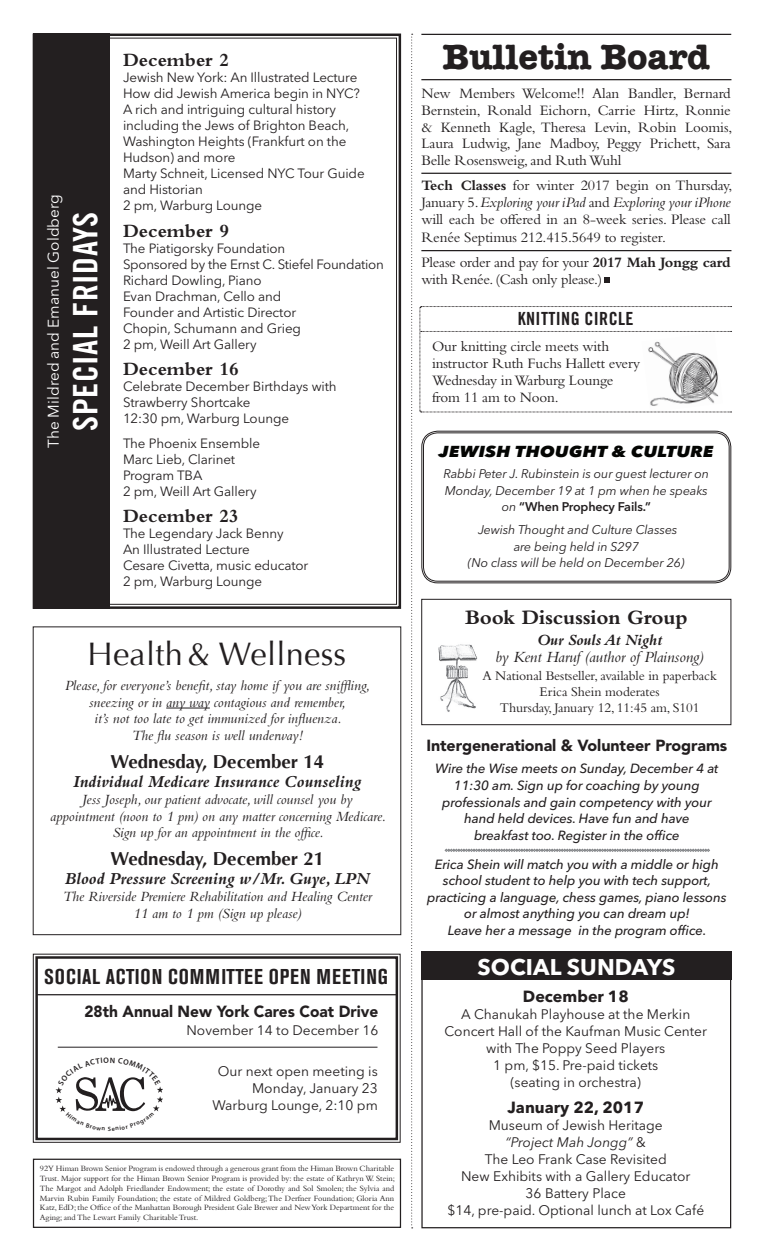
<style>
.page{position:relative;width:765px;height:1260px;background:#fff}
.page>*{position:absolute;margin:0;border:0;box-sizing:border-box;transform-origin:0 0}
.t1{font:700 36.25px "American Typewriter";letter-spacing:-.005em;color:#231f20}
.t2{font:33.75px "Trade Gothic Bold Cond Twenty";letter-spacing:.02em;color:#fff}
.t3{font:32.5px "Optima";letter-spacing:.01em;color:#231f20}
.t4{font:700 22.5px "Avenir Next LT Pro";letter-spacing:.005em;color:#fff}
.t5{font:700 condensed 21.25px "Akzidenz Grotesk BE";letter-spacing:.045em;color:#231f20}
.t6{font:700 21.25px "Bembo Std";letter-spacing:-.01em;color:#231f20}
.t7{font:700 19.38px "Bembo Std";color:#231f20}
.t8{font:700 18.75px "Optima";color:#231f20}
.t9{font:18.12px "Trade Gothic Bold Cond Twenty";letter-spacing:.02em;color:#231f20}
.t10{font:italic 700 17.5px "Bembo Std";color:#231f20}
.t11{font:italic 16.25px "Bembo Std";letter-spacing:-.005em;color:#231f20}
.t12{font:italic 700 16.25px "Bembo";letter-spacing:-.005em;color:#231f20}
.t13{font:700 16.12px "Avenir Next LT Pro";color:#231f20}
.t14{font:900 16px "Avenir";letter-spacing:-.005em;color:#231f20}
.t15{font:italic 800 15.75px "Avenir Next LT Pro";letter-spacing:.02em;color:#040503;scale:1.12 1}
.t16{font:15.38px "Avenir Next LT Pro";color:#fff}
.t17{font:15px/17px "Bembo Std";letter-spacing:-.01em;color:#231f20;text-align:justify}
.t18{font:italic 14.75px/16.9px "Bembo Std";color:#231f20;text-align:center}
.t19{font:13.75px/17px "Avenir Next LT Pro";color:#231f20;text-align:center}
.t20{font:13.75px/16.2px "Bembo Std";letter-spacing:-.005em;color:#231f20;text-align:center}
.t21{font:13.38px/16px "Avenir Next LT Pro";letter-spacing:-.01em;color:#231f20}
.t22{font:italic 500 13.25px/16.5px "Avenir Next LT Pro";letter-spacing:-.005em;color:#231f20;text-align:center}
.t23{font:italic 12.5px/16.8px "Avenir Next LT Pro";letter-spacing:-.01em;color:#231f20;text-align:center}
.t24{font:8.38px/9.9px "Bembo Std";color:#231f20;text-align:justify}
.s1{font-weight:700}
.s2{font-style:italic}
.s3{font-weight:600;font-style:normal}
</style>
<div class="page">
<div style="left:421px;top:972px;width:310px;height:256px;border:1px solid #231f20"></div>
<svg style="left:411px;top:34px;width:2px;height:1194px"></svg>
<div style="left:33px;top:1159px;width:368px;height:69px;border:1px solid #231f20"></div>
<hr style="left:421px;top:34px;width:310px;height:1px;background:#231f20">
<hr style="left:421px;top:79px;width:310px;height:1px;background:#231f20">
<hr style="left:421px;top:173px;width:310px;height:1px;background:#231f20">
<hr style="left:421px;top:250px;width:310px;height:1px;background:#231f20">
<svg style="left:32px;top:33px;width:370px;height:576px"></svg>
<div style="left:34px;top:34px;width:76px;height:575px;background:#231f20"></div>
<hr style="left:166px;top:708px;width:44px;height:1px;background:#231f20">
<div style="left:421px;top:431px;width:310px;height:152px;border:1px solid #231f20;border-radius:16px"></div>
<div style="left:423px;top:432px;width:307px;height:150px;border:1px solid #231f20;border-radius:14px"></div>
<svg style="left:605px;top:278px;width:5px;height:5px"></svg>
<div style="left:421px;top:951px;width:310px;height:29px;background:#231f20"></div>
<div style="left:421px;top:599px;width:310px;height:126px;border:1px solid #231f20"></div>
<img style="left:438px;top:644px;width:40px;height:68px">
<svg style="left:445px;top:849px;width:265px;height:3px"></svg>
<svg style="left:32px;top:953px;width:369px;height:190px"></svg>
<div style="left:35px;top:956px;width:363px;height:184px;border:2px solid #231f20"></div>
<hr style="left:37px;top:994px;width:360px;height:1px;background:#231f20">
<hr style="left:58px;top:1047px;width:319px;height:1px;background:#231f20">
<svg style="left:420px;top:306px;width:312px;height:107px"></svg>
<svg style="left:55px;top:1057px;width:108px;height:74px"></svg>
<p class="t16" style="left:44px;top:448px;width:255px;rotate:-90deg">The Mildred and Emanuel Goldberg</p>
<h2 class="t2" style="left:65px;top:431px;width:221px;rotate:-90deg">SPECIAL FRIDAYS</h2>
<h3 class="t7" style="left:123px;top:49px;width:108px">December 2</h3>
<p class="t21" style="left:123px;top:70px;width:243px">Jewish New York: An Illustrated Lecture<br>How did Jewish America begin in NYC?<br>A rich and intriguing cultural history including the Jews of Brighton Beach,<br>Washington Heights (Frankfurt on the<br>Hudson) and more<br>Marty Schneit, Licensed NYC Tour Guide and Historian<br>2 pm, Warburg Lounge</p>
<h3 class="t7" style="left:123px;top:220px;width:108px">December 9</h3>
<p class="t21" style="left:123px;top:240px;width:262px">The Piatigorsky Foundation<br>Sponsored by the Ernst C. Stiefel Foundation<br>Richard Dowling, Piano<br>Evan Drachman, Cello and<br>Founder and Artistic Director<br>Chopin, Schumann and Grieg<br>2 pm, Weill Art Gallery</p>
<h3 class="t7" style="left:123px;top:358px;width:117px">December 16</h3>
<p class="t21" style="left:123px;top:378px;width:215px">Celebrate December Birthdays with<br>Strawberry Shortcake<br>12:30 pm, Warburg Lounge</p>
<p class="t21" style="left:123px;top:435px;width:139px">The Phoenix Ensemble<br>Marc Lieb, Clarinet<br>Program TBA<br>2 pm, Weill Art Gallery</p>
<h3 class="t7" style="left:123px;top:505px;width:117px">December 23</h3>
<p class="t21" style="left:123px;top:525px;width:187px">The Legendary Jack Benny<br>An Illustrated Lecture<br>Cesare Civetta, music educator<br>2 pm, Warburg Lounge</p>
<h3 class="t3" style="left:87px;top:635px;width:260px">Health &amp; Wellness</h3>
<p class="t18" style="left:65px;top:676px;width:307px">Please, for everyone’s benefit, stay home if you are sniffling, sneezing or in any way contagious and remember,<br>it’s not too late to get immunized for influenza.<br>The flu season is well underway!</p>
<h3 class="t8" style="left:110px;top:751px;width:215px">Wednesday, December 14</h3>
<h3 class="t10" style="left:73px;top:772px;width:290px">Individual Medicare Insurance Counseling</h3>
<p class="t18" style="left:50px;top:790px;width:337px">Jess Joseph, our patient advocate, will counsel you by appointment (noon to 1 pm) on any matter concerning Medicare.<br>Sign up for an appointment in the office.</p>
<h3 class="t8" style="left:110px;top:848px;width:215px">Wednesday, December 21</h3>
<h3 class="t10" style="left:65px;top:869px;width:306px">Blood Pressure Screening w/Mr. Guye, LPN</h3>
<p class="t18" style="left:63px;top:887px;width:311px">The Riverside Premiere Rehabilitation and Healing Center<br>11 am to 1 pm (Sign up please)</p>
<h3 class="t5" style="left:44px;top:964px;width:345px">SOCIAL ACTION COMMITTEE OPEN MEETING</h3>
<p class="t14" style="left:84px;top:1002px;width:296px">28th Annual New York Cares Coat Drive</p>
<p class="t19" style="left:186px;top:1021px;width:193px">November 14 to December 16</p>
<p class="t19" style="left:212px;top:1063px;width:167px;text-align:right">Our next open meeting is<br>Monday, January 23<br>Warburg Lounge, 2:10 pm</p>
<p class="t24" style="left:40px;top:1163px;width:357px">92Y Himan Brown Senior Program is endowed through a generous grant from the Himan Brown Charitable Trust. Major support for the Himan Brown Senior Program is provided by: the estate of Kathryn W. Stein; The Margot and Adolph Friedlander Endowment; the estate of Dorothy and Sol Smolen; the Sylvia and Marvin Rubin Family Foundation; the estate of Mildred Goldberg; The Derfner Foundation; Gloria Ann Katz, EdD; the Office of the Manhattan Borough President Gale Brewer and New York Department for the Aging; and The Lewart Family Charitable Trust.</p>
<h1 class="t1" style="left:443px;top:26px;width:269px">Bulletin Board</h1>
<p class="t17" style="left:421px;top:85px;width:312px">New Members Welcome!! Alan Bandler, Bernard Bernstein, Ronald Eichorn, Carrie Hirtz, Ronnie &amp; Kenneth Kagle, Theresa Levin, Robin Loomis, Laura Ludwig, Jane Madboy, Peggy Prichett, Sara Belle Rosensweig, and Ruth Wuhl</p>
<p class="t17" style="left:421px;top:177px;width:312px"><span class="s1">Tech Classes</span> for winter 2017 begin on Thursday, January 5. <span class="s2">Exploring your iPad</span> and <span class="s2">Exploring your iPhone </span>will each be offered in an 8-week series. Please call Renée Septimus 212.415.5649 to register.</p>
<p class="t17" style="left:421px;top:253px;width:311px">Please order and pay for your <span class="s1">2017 Mah Jongg card </span>with Renée. (Cash only please.)</p>
<h3 class="t9" style="left:518px;top:308px;width:117px">KNITTING CIRCLE</h3>
<p class="t17" style="left:432px;top:338px;width:210px;text-align:left">Our knitting circle meets with instructor Ruth Fuchs Hallett every<br>Wednesday in Warburg Lounge from 11 am to Noon.</p>
<p class="t15" style="left:439px;top:441px;width:247px">JEWISH THOUGHT &amp; CULTURE</p>
<p class="t23" style="left:443px;top:465px;width:267px">Rabbi Peter J. Rubinstein is our guest lecturer on<br>Monday, December 19 at 1 pm when he speaks on <span class="s3">“When Prophecy Fails.”</span></p>
<p class="t23" style="left:468px;top:521px;width:218px">Jewish Thought and Culture Classes are being held in S297<br>(No class will be held on December 26)</p>
<h3 class="t6" style="left:465px;top:606px;width:224px">Book Discussion Group</h3>
<p class="t12" style="left:537px;top:631px;width:127px">Our Souls At Night</p>
<p class="t11" style="left:496px;top:648px;width:210px">by Kent Haruf (author of Plainsong)</p>
<p class="t20" style="left:482px;top:667px;width:236px">A National Bestseller, available in paperback<br>Erica Shein moderates<br>Thursday, January 12, 11:45 am, S101</p>
<p class="t14" style="left:426px;top:736px;width:302px">Intergenerational &amp; Volunteer Programs</p>
<p class="t22" style="left:435px;top:761px;width:285px">Wire the Wise meets on Sunday, December 4 at 11:30 am. Sign up for coaching by young professionals and gain competency with your hand held devices. Have fun and have breakfast too. Register in the office</p>
<p class="t22" style="left:427px;top:856px;width:301px">Erica Shein will match you with a middle or high school student to help you with tech support, practicing a language, chess games, piano lessons or almost anything you can dream up!<br>Leave her a message in the program office.</p>
<h3 class="t4" style="left:478px;top:953px;width:199px">SOCIAL SUNDAYS</h3>
<p class="t13" style="left:523px;top:986px;width:107px">December 18</p>
<p class="t19" style="left:445px;top:1005px;width:264px">A Chanukah Playhouse at the Merkin<br>Concert Hall of the Kaufman Music Center with The Poppy Seed Players<br>1 pm, $15. Pre-paid tickets<br>(seating in orchestra)</p>
<p class="t13" style="left:508px;top:1097px;width:138px">January 22, 2017</p>
<p class="t19" style="left:447px;top:1116px;width:258px">Museum of Jewish Heritage<br><span class="s2">“Project Mah Jongg”</span> &amp;<br>The Leo Frank Case Revisited<br>New Exhibits with a Gallery Educator<br>36 Battery Place<br>$14, pre-paid. Optional lunch at Lox Café</p>
</div>
